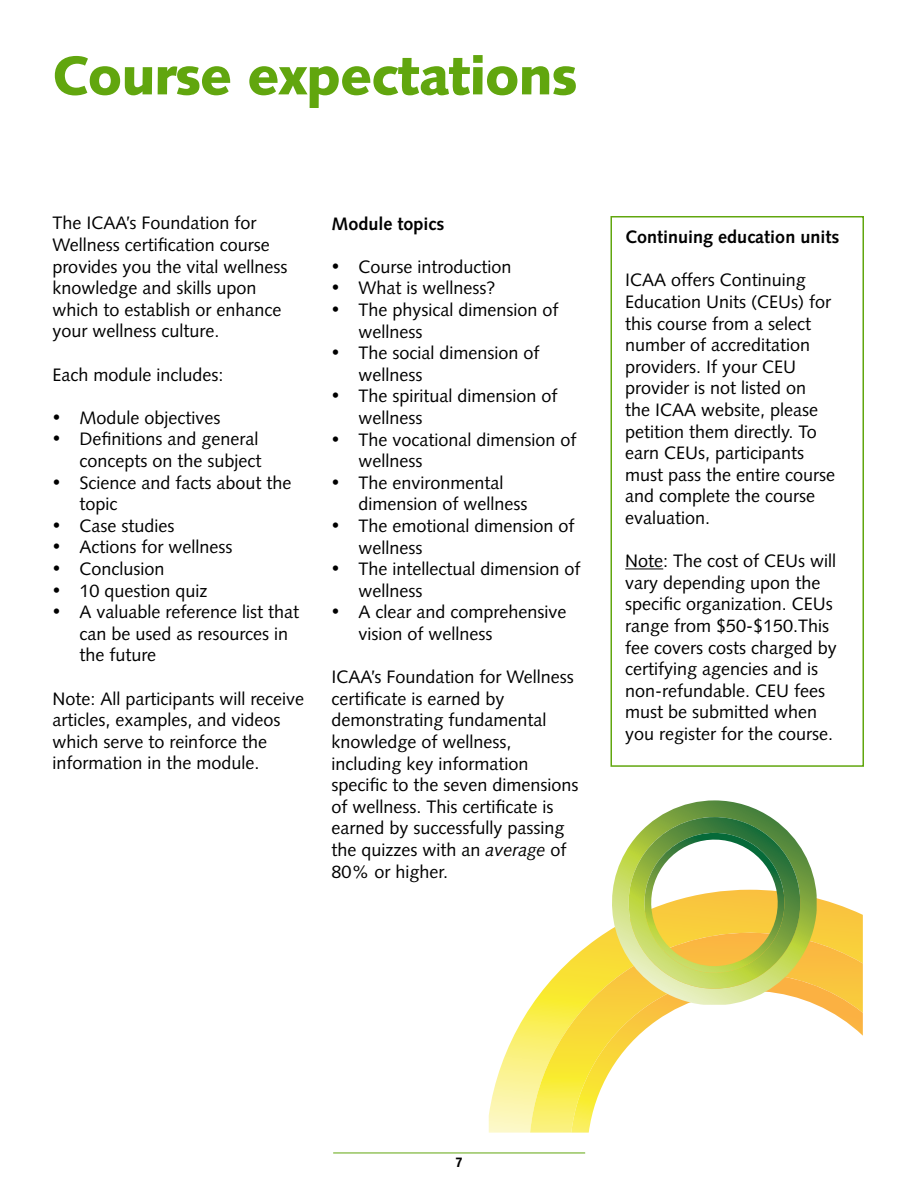
<style>
.page{position:relative;width:918px;height:1188px;background:#fff}
.page>*{position:absolute;margin:0;border:0;box-sizing:border-box;transform-origin:0 0}
.t1{font:900 54px "Syntax";letter-spacing:-.02em;color:#61a60e}
.t2{font:18px/21.6px "Syntax";color:#000}
.t3{font:700 18px "Syntax";color:#000}
.t4{font:700 condensed 13.5px "Helvetica Neue";color:#000}
.s1{font-style:italic}
</style>
<div class="page">
<hr style="left:333px;top:1153px;width:252px;height:1px;background:#61a60e">
<div style="left:610px;top:216px;width:254px;height:551px;border:2px solid #61a60e"></div>
<hr style="left:625px;top:568px;width:38px;height:1px;background:#000">
<svg style="left:489px;top:898px;width:374px;height:235px"></svg>
<svg style="left:530px;top:933px;width:333px;height:200px"></svg>
<svg style="left:571px;top:974px;width:292px;height:159px"></svg>
<svg style="left:598px;top:800px;width:219px;height:205px"></svg>
<svg style="left:617px;top:817px;width:195px;height:183px"></svg>
<h1 class="t1" style="left:52px;top:44px;width:527px">Course expectations</h1>
<p class="t2" style="left:52px;top:212px;width:236px">The ICAA’s Foundation for<br>Wellness certification course provides you the vital wellness knowledge and skills upon which to establish or enhance your wellness culture.</p>
<p class="t2" style="left:52px;top:364px;width:173px">Each module includes:</p>
<p class="t2" style="left:52px;top:407px;width:170px">• Module objectives</p>
<p class="t2" style="left:52px;top:428px;width:211px;text-align:right">• Definitions and general concepts on the subject</p>
<p class="t2" style="left:80px;top:472px;width:214px;text-indent:-27px">• Science and facts about the topic</p>
<p class="t2" style="left:52px;top:515px;width:124px">• Case studies</p>
<p class="t2" style="left:52px;top:536px;width:182px">• Actions for wellness</p>
<p class="t2" style="left:52px;top:558px;width:114px">• Conclusion</p>
<p class="t2" style="left:52px;top:580px;width:157px">• 10 question quiz</p>
<p class="t2" style="left:80px;top:601px;width:221px;text-indent:-27px">• A valuable reference list that can be used as resources in the future</p>
<p class="t2" style="left:52px;top:688px;width:253px">Note: All participants will receive articles, examples, and videos which serve to reinforce the information in the module.</p>
<p class="t3" style="left:332px;top:213px;width:115px">Module topics</p>
<p class="t2" style="left:332px;top:256px;width:181px">• Course introduction</p>
<p class="t2" style="left:332px;top:277px;width:166px">• What is wellness?</p>
<p class="t2" style="left:358px;top:299px;width:202px;text-indent:-27px">• The physical dimension of wellness</p>
<p class="t2" style="left:358px;top:342px;width:183px;text-indent:-27px">• The social dimension of wellness</p>
<p class="t2" style="left:358px;top:385px;width:201px;text-indent:-27px">• The spiritual dimension of wellness</p>
<p class="t2" style="left:358px;top:429px;width:220px;text-indent:-27px">• The vocational dimension of wellness</p>
<p class="t2" style="left:358px;top:472px;width:171px;text-indent:-27px">• The environmental dimension of wellness</p>
<p class="t2" style="left:358px;top:515px;width:218px;text-indent:-27px">• The emotional dimension of wellness</p>
<p class="t2" style="left:358px;top:558px;width:224px;text-indent:-27px">• The intellectual dimension of wellness</p>
<p class="t2" style="left:358px;top:601px;width:209px;text-indent:-27px">• A clear and comprehensive vision of wellness</p>
<p class="t2" style="left:332px;top:666px;width:249px">ICAA’s Foundation for Wellness certificate is earned by demonstrating fundamental knowledge of wellness, including key information specific to the seven dimensions of wellness. This certificate is earned by successfully passing the quizzes with an <span class="s1">average</span> of<br>80% or higher.</p>
<p class="t3" style="left:625px;top:227px;width:216px">Continuing education units</p>
<p class="t2" style="left:625px;top:269px;width:211px">ICAA offers Continuing<br>Education Units (CEUs) for this course from a select number of accreditation providers. If your CEU provider is not listed on the ICAA website, please petition them directly. To earn CEUs, participants must pass the entire course and complete the course evaluation.</p>
<p class="t2" style="left:625px;top:550px;width:213px">Note: The cost of CEUs will vary depending upon the specific organization. CEUs range from $50-$150.This fee covers costs charged by certifying agencies and is non-refundable. CEU fees must be submitted when you register for the course.</p>
<p class="t4" style="left:456px;top:1154px;width:8px">7</p>
</div>
